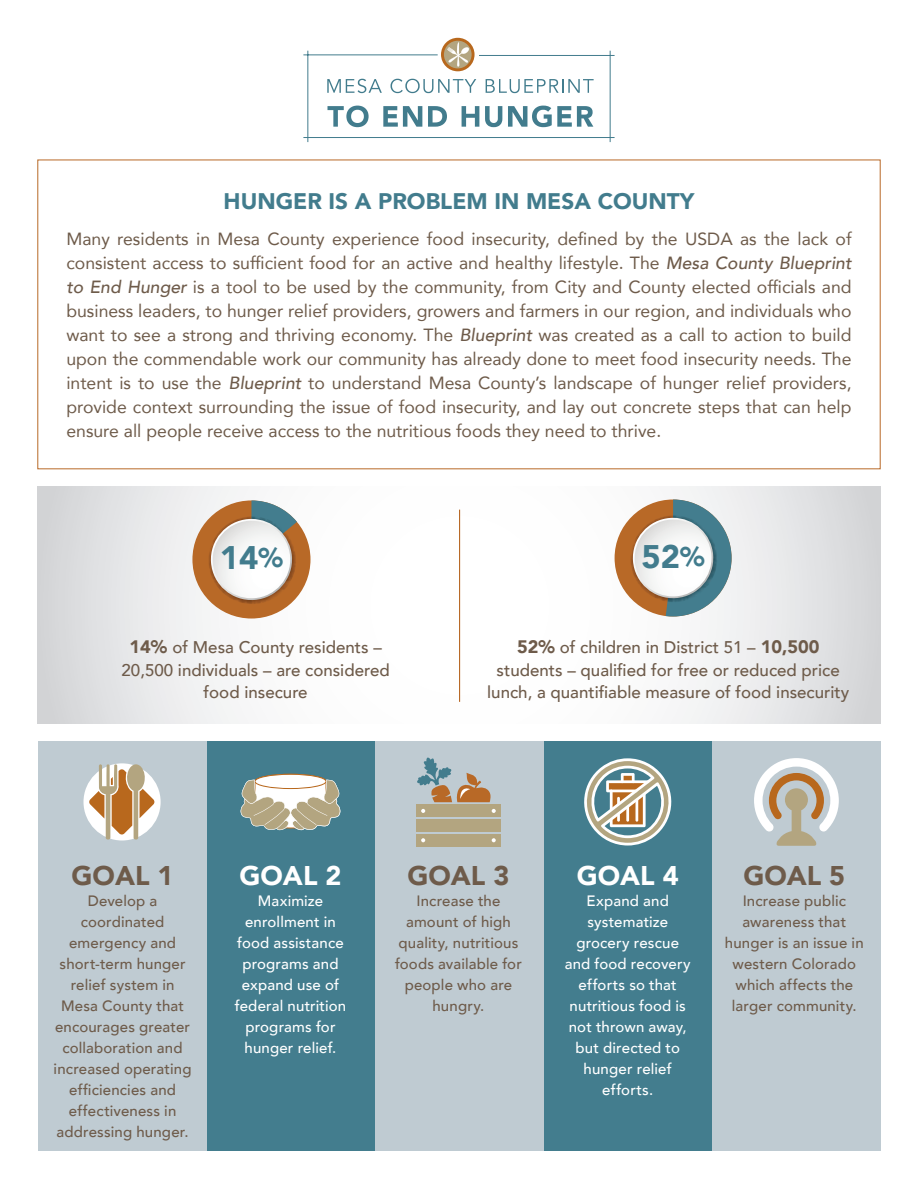
<style>
.page{position:relative;width:918px;height:1188px;background:#fff}
.page>*{position:absolute;margin:0;border:0;box-sizing:border-box;transform-origin:0 0}
.t1{font:900 32.7px "Avenir";color:#427c8d}
.t2{font:900 27px "Avenir";color:#6e5b4a}
.t3{font:900 27px "Avenir";color:#fff}
.t4{font:900 22.5px "Avenir";color:#427c8d}
.t5{font:17.7px/24px "Avenir";color:#6e5b4a;text-align:justify}
.t6{font:500 16.95px/22.5px "Avenir";color:#6e5b4a;text-align:center}
.t7{font:500 15px/21px "Avenir";letter-spacing:.01em;color:#6e5b4a;text-align:center}
.t8{font:500 15px/21px "Avenir";letter-spacing:.01em;color:#fff;text-align:center}
.s1{font-weight:500;font-style:italic}
.s2{font-size:27px}
.s3{font-weight:900;font-size:18px}
</style>
<div class="page">
<svg style="left:327px;top:79px;width:55px;height:14px"></svg>
<svg style="left:391px;top:79px;width:85px;height:14px"></svg>
<svg style="left:486px;top:79px;width:108px;height:14px"></svg>
<svg style="left:327px;top:106px;width:42px;height:21px"></svg>
<svg style="left:383px;top:106px;width:39px;height:21px"></svg>
<svg style="left:428px;top:106px;width:19px;height:21px"></svg>
<svg style="left:462px;top:106px;width:17px;height:21px"></svg>
<svg style="left:485px;top:106px;width:17px;height:21px"></svg>
<svg style="left:508px;top:106px;width:85px;height:21px"></svg>
<hr style="left:303px;top:54px;width:135px;height:1px;background:#427c8d">
<hr style="left:479px;top:55px;width:136px;height:1px;background:#427c8d">
<hr style="left:303px;top:137px;width:312px;height:1px;background:#427c8d">
<hr style="left:307px;top:51px;width:1px;height:91px;background:#427c8d">
<hr style="left:610px;top:51px;width:1px;height:91px;background:#427c8d">
<svg style="left:442px;top:39px;width:31px;height:31px"></svg>
<div style="left:441px;top:38px;width:34px;height:33px;border:3px solid #b8681d;border-radius:50%"></div>
<svg style="left:447px;top:42px;width:22px;height:25px"></svg>
<svg style="left:38px;top:487px;width:843px;height:236px"></svg>
<hr style="left:459px;top:510px;width:1px;height:192px;background:#b86927">
<svg style="left:192px;top:500px;width:119px;height:119px"></svg>
<svg style="left:615px;top:500px;width:117px;height:117px"></svg>
<div style="left:544px;top:741px;width:168px;height:409px;background:#437d8e"></div>
<div style="left:206px;top:741px;width:169px;height:409px;background:#437d8e"></div>
<div style="left:38px;top:741px;width:168px;height:409px;background:#bfcbd2"></div>
<div style="left:83px;top:763px;width:78px;height:77px;background:#fff;border-radius:50%"></div>
<svg style="left:89px;top:764px;width:66px;height:76px"></svg>
<svg style="left:240px;top:774px;width:101px;height:56px;background:#bcbcac"></svg>
<div style="left:375px;top:741px;width:168px;height:409px;background:#bfcbd2"></div>
<div style="left:712px;top:741px;width:169px;height:409px;background:#bfcbd2"></div>
<svg style="left:584px;top:758px;width:88px;height:88px"></svg>
<div style="left:416px;top:834px;width:85px;height:12px;background:#b3a580"></div>
<svg style="left:492px;top:838px;width:4px;height:4px"></svg>
<svg style="left:421px;top:838px;width:4px;height:4px"></svg>
<div style="left:416px;top:820px;width:85px;height:12px;background:#b3a580"></div>
<div style="left:416px;top:805px;width:85px;height:12px;background:#b3a580"></div>
<svg style="left:492px;top:809px;width:4px;height:4px"></svg>
<svg style="left:421px;top:809px;width:4px;height:4px"></svg>
<svg style="left:417px;top:757px;width:74px;height:45px"></svg>
<svg style="left:754px;top:758px;width:85px;height:88px"></svg>
<p class="t4" style="left:224px;top:182px;width:472px">HUNGER IS A PROBLEM IN MESA COUNTY</p>
<p class="t5" style="left:66px;top:226px;width:787px">Many residents in Mesa County experience food insecurity, defined by the USDA as the lack of consistent access to sufficient food for an active and healthy lifestyle. The <span class="s1">Mesa County Blueprint to End Hunger</span> is a tool to be used by the community, from City and County elected officials and business leaders, to hunger relief providers, growers and farmers in our region, and individuals who want to see a strong and thriving economy. The <span class="s1">Blueprint</span> was created as a call to action to build upon the commendable work our community has already done to meet food insecurity needs. The intent is to use the <span class="s1">Blueprint</span> to understand Mesa County’s landscape of hunger relief providers, provide context surrounding the issue of food insecurity, and lay out concrete steps that can help ensure all people receive access to the nutritious foods they need to thrive.</p>
<h1 class="t1" style="left:220px;top:530px;width:65px">14<span class="s2">%</span></h1>
<h1 class="t1" style="left:642px;top:529px;width:65px">52<span class="s2">%</span></h1>
<p class="t6" style="left:122px;top:635px;width:270px"><span class="s3">14%</span> of Mesa County residents –<br>20,500 individuals – are considered food insecure</p>
<p class="t6" style="left:487px;top:635px;width:364px"><span class="s3">52%</span> of children in District 51 – <span class="s3">10,500 </span>students – qualified for free or reduced price lunch, a quantifiable measure of food insecurity</p>
<h2 class="t2" style="left:72px;top:852px;width:103px">GOAL 1</h2>
<p class="t7" style="left:54px;top:889px;width:139px">Develop a coordinated emergency and short-term hunger relief system in<br>Mesa County that encourages greater collaboration and increased operating efficiencies and effectiveness in addressing hunger.</p>
<h2 class="t3" style="left:240px;top:852px;width:103px">GOAL 2</h2>
<p class="t8" style="left:235px;top:889px;width:113px">Maximize enrollment in food assistance programs and expand use of federal nutrition programs for hunger relief.</p>
<h2 class="t2" style="left:407px;top:852px;width:103px">GOAL 3</h2>
<p class="t7" style="left:395px;top:889px;width:128px">Increase the amount of high quality, nutritious foods available for people who are hungry.</p>
<h2 class="t3" style="left:577px;top:852px;width:103px">GOAL 4</h2>
<p class="t8" style="left:565px;top:889px;width:127px">Expand and systematize grocery rescue and food recovery efforts so that nutritious food is not thrown away, but directed to hunger relief efforts.</p>
<h2 class="t2" style="left:743px;top:852px;width:103px">GOAL 5</h2>
<p class="t7" style="left:725px;top:889px;width:140px">Increase public awareness that hunger is an issue in western Colorado which affects the larger community.</p>
</div>
